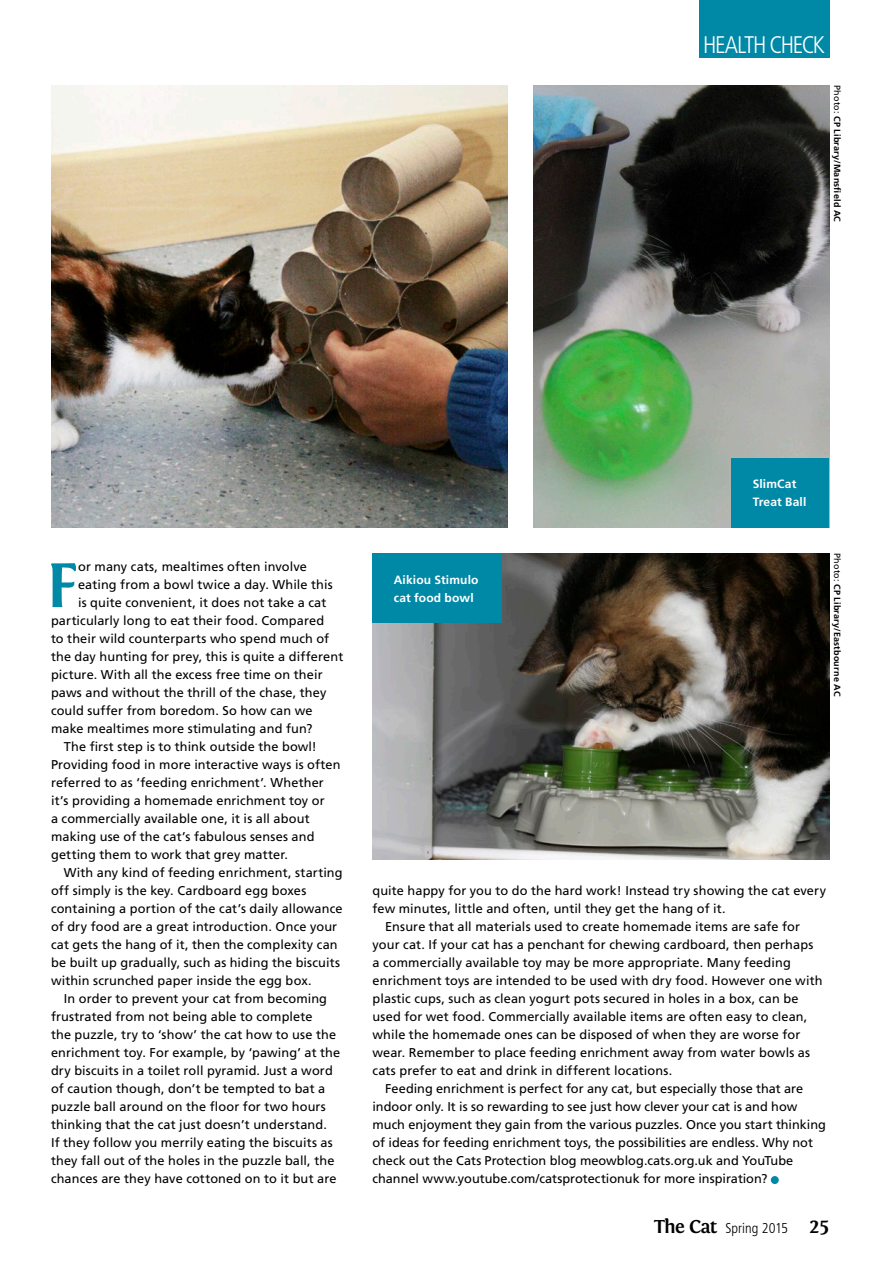
<style>
.page{position:relative;width:893px;height:1263px;background:#fff}
.page>*{position:absolute;margin:0;border:0;box-sizing:border-box;transform-origin:0 0}
.t1{font:700 65.85px "Fontin";color:#0088a7}
.t2{font:300 condensed 24px "Frutiger";letter-spacing:-.055em;color:#fff}
.t3{font:300 condensed 14.25px "Frutiger";color:#000}
.t4{font:12.75px "Frutiger";letter-spacing:.01em;color:#000}
.t5{font:700 12px/18px "Frutiger";letter-spacing:.01em;color:#fff}
.t6{font:700 9px "Frutiger";letter-spacing:.025em;color:#000}
.s1{font-weight:400}
.s2{font-family:"Fontin";font-weight:700;font-stretch:normal;font-size:19.5px}
.s3{font-family:"Fontin";font-weight:700;font-stretch:normal;font-size:21px}
</style>
<div class="page">
<img style="left:533px;top:85px;width:296px;height:443px">
<img style="left:372px;top:553px;width:457px;height:306px">
<img style="left:51px;top:85px;width:457px;height:443px">
<div style="left:699px;top:0;width:130px;height:58px;background:#0088a7"></div>
<svg style="left:51px;top:85px;width:121px;height:133px"></svg>
<div style="left:771px;top:1176px;width:8px;height:8px;background:#0088a7;border-radius:50%"></div>
<div style="left:372px;top:553px;width:130px;height:70px;background:#0088a7"></div>
<div style="left:731px;top:458px;width:98px;height:70px;background:#0088a7"></div>
<h2 class="t2" style="left:703px;top:31px;width:123px">HEALTH CHECK</h2>
<p class="t6" style="left:843px;top:85px;width:138px;rotate:90deg"><span class="s1">Photo:</span> CP Library/Mansfield AC</p>
<h1 class="t1" style="left:46px;top:548px;width:34px">F</h1>
<p class="t4" style="left:78px;top:559px;width:230px">or many cats, mealtimes often involve</p>
<p class="t4" style="left:78px;top:577px;width:256px">eating from a bowl twice a day. While this</p>
<p class="t4" style="left:78px;top:595px;width:250px">is quite convenient, it does not take a cat</p>
<p class="t4" style="left:51px;top:613px;width:275px">particularly long to eat their food. Compared</p>
<p class="t4" style="left:51px;top:631px;width:280px">to their wild counterparts who spend much of</p>
<p class="t4" style="left:51px;top:649px;width:294px">the day hunting for prey, this is quite a different</p>
<p class="t4" style="left:51px;top:667px;width:273px">picture. With all the excess free time on their</p>
<p class="t4" style="left:51px;top:685px;width:277px">paws and without the thrill of the chase, they</p>
<p class="t4" style="left:51px;top:703px;width:263px">could suffer from boredom. So how can we</p>
<p class="t4" style="left:51px;top:721px;width:263px">make mealtimes more stimulating and fun?</p>
<p class="t4" style="left:64px;top:739px;width:255px">The first step is to think outside the bowl!</p>
<p class="t4" style="left:51px;top:757px;width:291px">Providing food in more interactive ways is often</p>
<p class="t4" style="left:51px;top:775px;width:274px">referred to as ‘feeding enrichment’. Whether</p>
<p class="t4" style="left:51px;top:793px;width:275px">it’s providing a homemade enrichment toy or</p>
<p class="t4" style="left:51px;top:811px;width:260px">a commercially available one, it is all about</p>
<p class="t4" style="left:51px;top:829px;width:265px">making use of the cat’s fabulous senses and</p>
<p class="t4" style="left:51px;top:847px;width:239px">getting them to work that grey matter.</p>
<p class="t4" style="left:64px;top:865px;width:280px">With any kind of feeding enrichment, starting</p>
<p class="t4" style="left:51px;top:883px;width:257px">off simply is the key. Cardboard egg boxes</p>
<p class="t4" style="left:51px;top:901px;width:293px">containing a portion of the cat’s daily allowance</p>
<p class="t4" style="left:51px;top:919px;width:288px">of dry food are a great introduction. Once your</p>
<p class="t4" style="left:51px;top:937px;width:288px">cat gets the hang of it, then the complexity can</p>
<p class="t4" style="left:51px;top:955px;width:290px">be built up gradually, such as hiding the biscuits</p>
<p class="t4" style="left:51px;top:973px;width:262px">within scrunched paper inside the egg box.</p>
<p class="t4" style="left:64px;top:991px;width:265px">In order to prevent your cat from becoming</p>
<p class="t4" style="left:51px;top:1009px;width:263px">frustrated from not being able to complete</p>
<p class="t4" style="left:51px;top:1027px;width:287px">the puzzle, try to ‘show’ the cat how to use the</p>
<p class="t4" style="left:51px;top:1045px;width:291px">enrichment toy. For example, by ‘pawing’ at the</p>
<p class="t4" style="left:51px;top:1063px;width:283px">dry biscuits in a toilet roll pyramid. Just a word</p>
<p class="t4" style="left:51px;top:1081px;width:276px">of caution though, don’t be tempted to bat a</p>
<p class="t4" style="left:51px;top:1099px;width:276px">puzzle ball around on the floor for two hours</p>
<p class="t4" style="left:51px;top:1117px;width:277px">thinking that the cat just doesn’t understand.</p>
<p class="t4" style="left:51px;top:1135px;width:283px">If they follow you merrily eating the biscuits as</p>
<p class="t4" style="left:51px;top:1153px;width:285px">they fall out of the holes in the puzzle ball, the</p>
<p class="t4" style="left:51px;top:1171px;width:287px">chances are they have cottoned on to it but are</p>
<p class="t5" style="left:394px;top:570px;width:86px">Aikiou Stimulo cat food bowl</p>
<p class="t5" style="left:753px;top:475px;width:55px">SlimCat<br>Treat Ball</p>
<p class="t6" style="left:843px;top:553px;width:144px;rotate:90deg"><span class="s1">Photo:</span> CP Library/Eastbourne AC</p>
<p class="t4" style="left:372px;top:883px;width:455px">quite happy for you to do the hard work! Instead try showing the cat every</p>
<p class="t4" style="left:372px;top:901px;width:355px">few minutes, little and often, until they get the hang of it.</p>
<p class="t4" style="left:385px;top:919px;width:416px">Ensure that all materials used to create homemade items are safe for</p>
<p class="t4" style="left:372px;top:937px;width:442px">your cat. If your cat has a penchant for chewing cardboard, then perhaps</p>
<p class="t4" style="left:372px;top:955px;width:420px">a commercially available toy may be more appropriate. Many feeding</p>
<p class="t4" style="left:372px;top:973px;width:452px">enrichment toys are intended to be used with dry food. However one with</p>
<p class="t4" style="left:372px;top:991px;width:427px">plastic cups, such as clean yogurt pots secured in holes in a box, can be</p>
<p class="t4" style="left:372px;top:1009px;width:436px">used for wet food. Commercially available items are often easy to clean,</p>
<p class="t4" style="left:372px;top:1027px;width:429px">while the homemade ones can be disposed of when they are worse for</p>
<p class="t4" style="left:372px;top:1045px;width:439px">wear. Remember to place feeding enrichment away from water bowls as</p>
<p class="t4" style="left:372px;top:1063px;width:301px">cats prefer to eat and drink in different locations.</p>
<p class="t4" style="left:385px;top:1081px;width:419px">Feeding enrichment is perfect for any cat, but especially those that are</p>
<p class="t4" style="left:372px;top:1099px;width:426px">indoor only. It is so rewarding to see just how clever your cat is and how</p>
<p class="t4" style="left:372px;top:1117px;width:455px">much enjoyment they gain from the various puzzles. Once you start thinking</p>
<p class="t4" style="left:372px;top:1135px;width:442px">of ideas for feeding enrichment toys, the possibilities are endless. Why not</p>
<p class="t4" style="left:372px;top:1153px;width:422px">check out the Cats Protection blog meowblog.cats.org.uk and YouTube</p>
<p class="t4" style="left:372px;top:1171px;width:396px">channel www.youtube.com/catsprotectionuk for more inspiration?</p>
<p class="t3" style="left:654px;top:1220px;width:176px"><span class="s2">The Cat</span> Spring 2015 <span class="s3">25</span></p>
</div>
